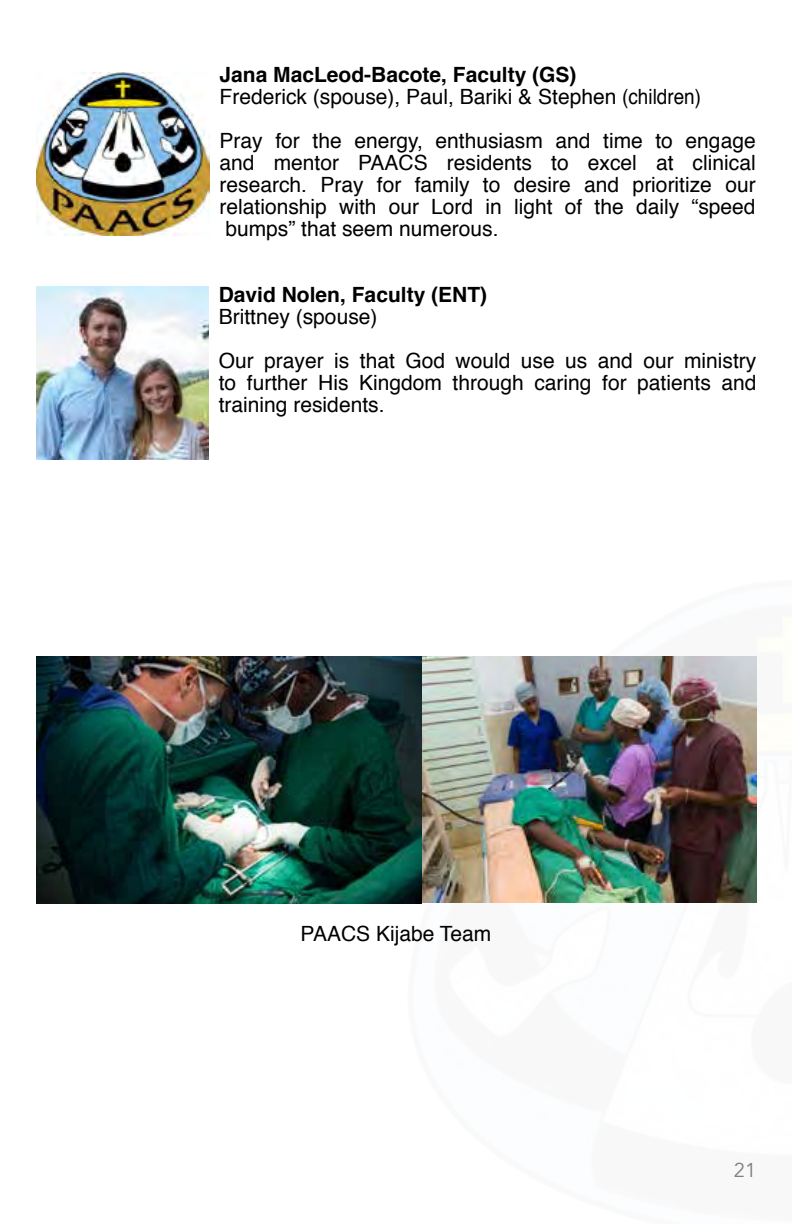
<style>
.page{position:relative;width:792px;height:1224px;background:#fff}
.page>*{position:absolute;margin:0;border:0;box-sizing:border-box;transform-origin:0 0}
.t1{font:21px/22px "Helvetica";color:#000}
.t2{font:700 21px "Helvetica";color:#000}
.t3{font:20px "Avenir";color:#808284}
</style>
<div class="page">
<img style="left:36px;top:286px;width:173px;height:174px">
<img style="left:37px;top:72px;width:173px;height:163px">
<img style="left:36px;top:656px;width:720px;height:247px">
<p class="t2" style="left:220px;top:58px;width:359px">Jana MacLeod-Bacote, Faculty (GS)</p>
<p class="t1" style="left:220px;top:76px;width:538px;line-height:44px">Frederick (spouse), Paul, Bariki &amp; Stephen (children)<br>Pray for the energy, enthusiasm and time to engage</p>
<p class="t1" style="left:220px;top:153px;width:538px;text-align:justify">and mentor PAACS residents to excel at clinical research. Pray for family to desire and prioritize our relationship with our Lord in light of the daily “speed bumps” that seem numerous.</p>
<p class="t2" style="left:219px;top:278px;width:270px">David Nolen, Faculty (ENT)</p>
<p class="t1" style="left:219px;top:295px;width:539px;line-height:44px">Brittney (spouse)<br>Our prayer is that God would use us and our ministry</p>
<p class="t1" style="left:219px;top:372px;width:539px">to further His Kingdom through caring for patients and training residents.</p>
<p class="t1" style="left:301px;top:923px;width:192px">PAACS Kijabe Team</p>
<p class="t3" style="left:734px;top:1158px;width:24px">21</p>
</div>
